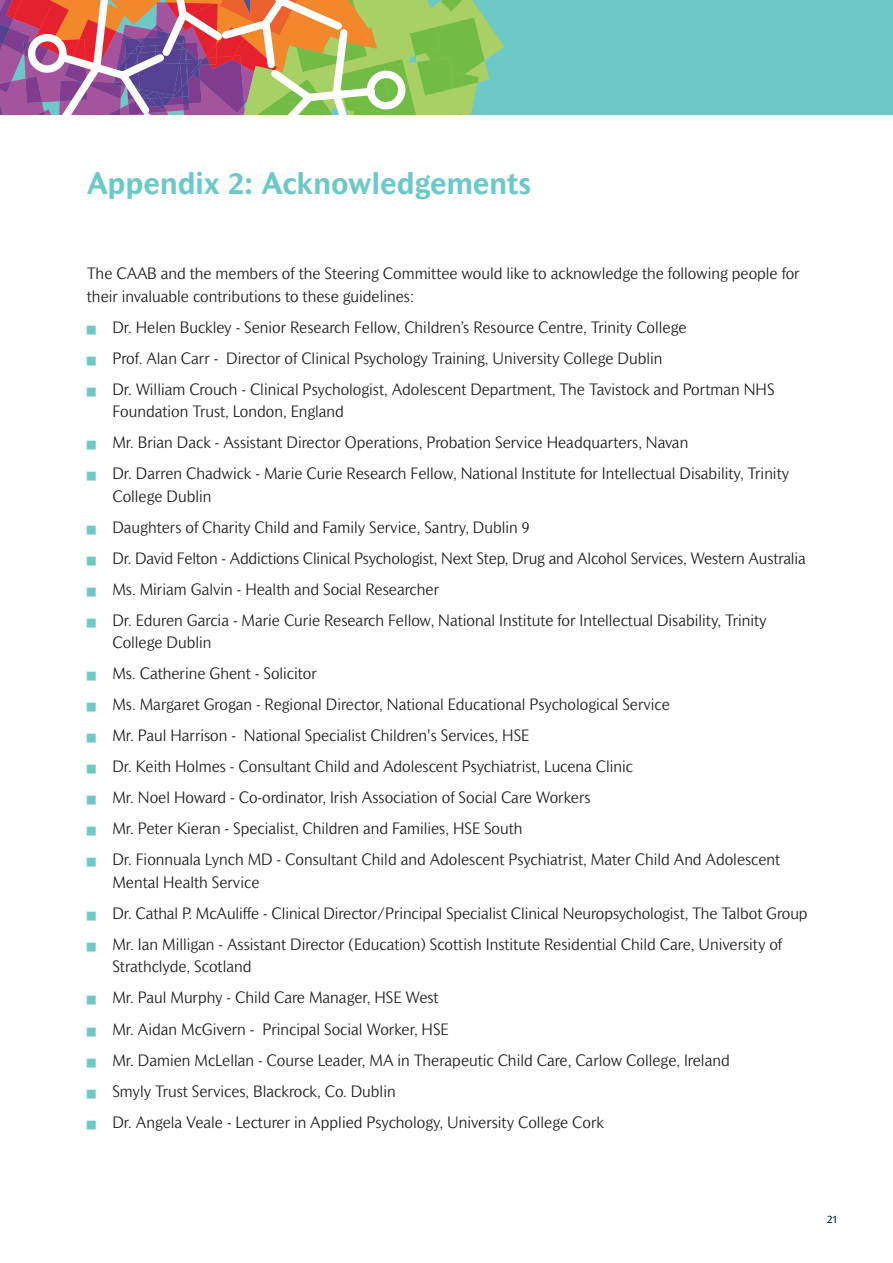
<style>
.page{position:relative;width:893px;height:1263px;background:#fff}
.page>*{position:absolute;margin:0;border:0;box-sizing:border-box;transform-origin:0 0}
.t1{font:700 30px "Mahsuri Sans MT Std";color:#6cc9c7}
.t2{font:300 15.75px/22.5px "Mahsuri Sans MT Std";color:#231f20}
.t3{font:10.5px "Mahsuri Sans MT Std";color:#001a37}
.s1{color:#6cc9c7}
</style>
<div class="page">
<svg style="left:0;top:0;width:893px;height:115px;background:#90aa9b"></svg>
<h1 class="t1" style="left:87px;top:172px;width:446px">Appendix 2: Acknowledgements</h1>
<p class="t2" style="left:87px;top:264px;width:714px">The CAAB and the members of the Steering Committee would like to acknowledge the following people for their invaluable contributions to these guidelines:</p>
<p class="t2" style="left:87px;top:317px;width:601px"><span class="s1">■</span> Dr. Helen Buckley - Senior Research Fellow, Children’s Resource Centre, Trinity College</p>
<p class="t2" style="left:87px;top:348px;width:577px"><span class="s1">■</span> Prof. Alan Carr - Director of Clinical Psychology Training, University College Dublin</p>
<p class="t2" style="left:112px;top:379px;width:664px;text-indent:-26px"><span class="s1">■</span> Dr. William Crouch - Clinical Psychologist, Adolescent Department, The Tavistock and Portman NHS<br>Foundation Trust, London, England</p>
<p class="t2" style="left:87px;top:433px;width:603px"><span class="s1">■</span> Mr. Brian Dack - Assistant Director Operations, Probation Service Headquarters, Navan</p>
<p class="t2" style="left:112px;top:464px;width:678px;text-indent:-26px"><span class="s1">■</span> Dr. Darren Chadwick - Marie Curie Research Fellow, National Institute for Intellectual Disability, Trinity<br>College Dublin</p>
<p class="t2" style="left:87px;top:517px;width:444px"><span class="s1">■</span> Daughters of Charity Child and Family Service, Santry, Dublin 9</p>
<p class="t2" style="left:87px;top:548px;width:720px"><span class="s1">■</span> Dr. David Felton - Addictions Clinical Psychologist, Next Step, Drug and Alcohol Services, Western Australia</p>
<p class="t2" style="left:87px;top:579px;width:354px"><span class="s1">■</span> Ms. Miriam Galvin - Health and Social Researcher</p>
<p class="t2" style="left:112px;top:610px;width:656px;text-indent:-26px"><span class="s1">■</span> Dr. Eduren Garcia - Marie Curie Research Fellow, National Institute for Intellectual Disability, Trinity<br>College Dublin</p>
<p class="t2" style="left:87px;top:664px;width:232px"><span class="s1">■</span> Ms. Catherine Ghent - Solicitor</p>
<p class="t2" style="left:87px;top:695px;width:585px"><span class="s1">■</span> Ms. Margaret Grogan - Regional Director, National Educational Psychological Service</p>
<p class="t2" style="left:87px;top:726px;width:444px"><span class="s1">■</span> Mr. Paul Harrison - National Specialist Children's Services, HSE</p>
<p class="t2" style="left:87px;top:757px;width:548px"><span class="s1">■</span> Dr. Keith Holmes - Consultant Child and Adolescent Psychiatrist, Lucena Clinic</p>
<p class="t2" style="left:87px;top:788px;width:505px"><span class="s1">■</span> Mr. Noel Howard - Co-ordinator, Irish Association of Social Care Workers</p>
<p class="t2" style="left:87px;top:819px;width:437px"><span class="s1">■</span> Mr. Peter Kieran - Specialist, Children and Families, HSE South</p>
<p class="t2" style="left:112px;top:850px;width:669px;text-indent:-26px"><span class="s1">■</span> Dr. Fionnuala Lynch MD - Consultant Child and Adolescent Psychiatrist, Mater Child And Adolescent<br>Mental Health Service</p>
<p class="t2" style="left:87px;top:903px;width:722px"><span class="s1">■</span> Dr. Cathal P. McAuliffe - Clinical Director/Principal Specialist Clinical Neuropsychologist, The Talbot Group</p>
<p class="t2" style="left:112px;top:934px;width:671px;text-indent:-26px"><span class="s1">■</span> Mr. Ian Milligan - Assistant Director (Education) Scottish Institute Residential Child Care, University of<br>Strathclyde, Scotland</p>
<p class="t2" style="left:87px;top:988px;width:353px"><span class="s1">■</span> Mr. Paul Murphy - Child Care Manager, HSE West</p>
<p class="t2" style="left:87px;top:1019px;width:363px"><span class="s1">■</span> Mr. Aidan McGivern - Principal Social Worker, HSE</p>
<p class="t2" style="left:87px;top:1050px;width:644px"><span class="s1">■</span> Mr. Damien McLellan - Course Leader, MA in Therapeutic Child Care, Carlow College, Ireland</p>
<p class="t2" style="left:87px;top:1081px;width:310px"><span class="s1">■</span> Smyly Trust Services, Blackrock, Co. Dublin</p>
<p class="t2" style="left:87px;top:1112px;width:519px"><span class="s1">■</span> Dr. Angela Veale - Lecturer in Applied Psychology, University College Cork</p>
<p class="t3" style="left:827px;top:1215px;width:12px">21</p>
</div>
